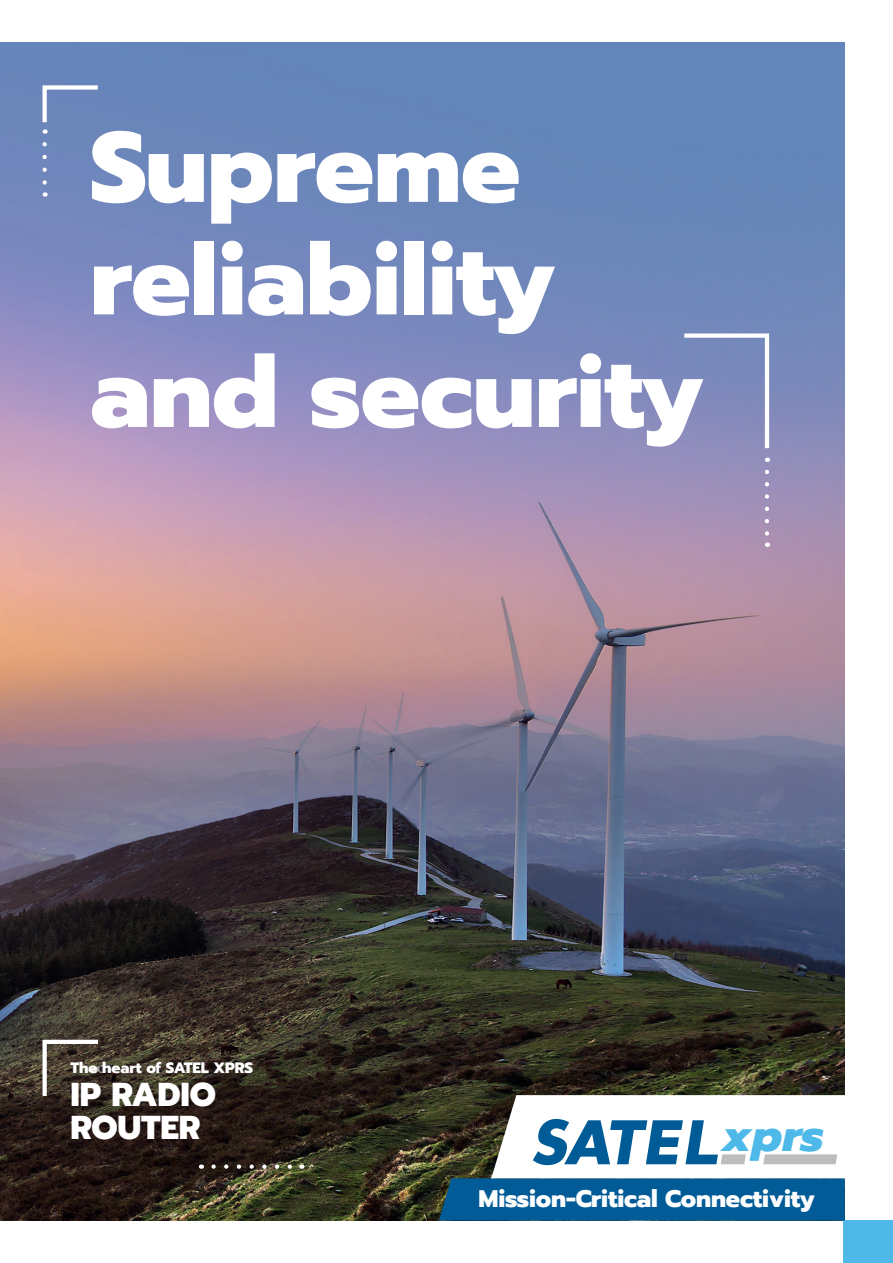
<style>
.page{position:relative;width:893px;height:1263px;background:#fff}
.page>*{position:absolute;margin:0;border:0;box-sizing:border-box;transform-origin:0 0}
.t1{font:800 99.6px "Prompt";letter-spacing:-.005em;color:#fff}
.Taulukkotekstit{font:italic 800 45px "Prompt";color:#4eb9e9}
.t2{font:800 33px "Prompt";letter-spacing:-.005em;color:#fff}
.t3{font:800 23.85px "Prompt";letter-spacing:-.005em;color:#fff}
.t4{font:800 15px "Prompt";letter-spacing:-.005em;color:#fff}
</style>
<div class="page">
<img style="left:0;top:43px;width:845px;height:1177px">
<div style="left:843px;top:1220px;width:50px;height:43px;background:#4eb9e9"></div>
<svg style="left:40px;top:83px;width:62px;height:51px;background:#7b94c2"></svg>
<svg style="left:43px;top:144px;width:4px;height:53px"></svg>
<svg style="left:680px;top:331px;width:91px;height:121px;background:#8992c0"></svg>
<svg style="left:765px;top:472px;width:4px;height:75px"></svg>
<svg style="left:213px;top:1164px;width:82px;height:5px"></svg>
<svg style="left:40px;top:1037px;width:62px;height:63px;background:#595045"></svg>
<svg style="left:439px;top:1095px;width:406px;height:125px"></svg>
<p class="t1" style="left:90px;top:92px;width:432px">Supreme</p>
<p class="t1" style="left:90px;top:204px;width:466px">reliability</p>
<p class="t1" style="left:90px;top:317px;width:615px">and security</p>
<p class="t4" style="left:70px;top:1056px;width:184px">The heart of SATEL XPRS</p>
<p class="t2" style="left:70px;top:1070px;width:147px">IP RADIO</p>
<p class="t2" style="left:70px;top:1103px;width:132px">ROUTER</p>
<p class="Taulukkotekstit" style="left:722px;top:1101px;width:104px">xprs</p>
<p class="t3" style="left:478px;top:1180px;width:338px">Mission-Critical Connectivity</p>
</div>
